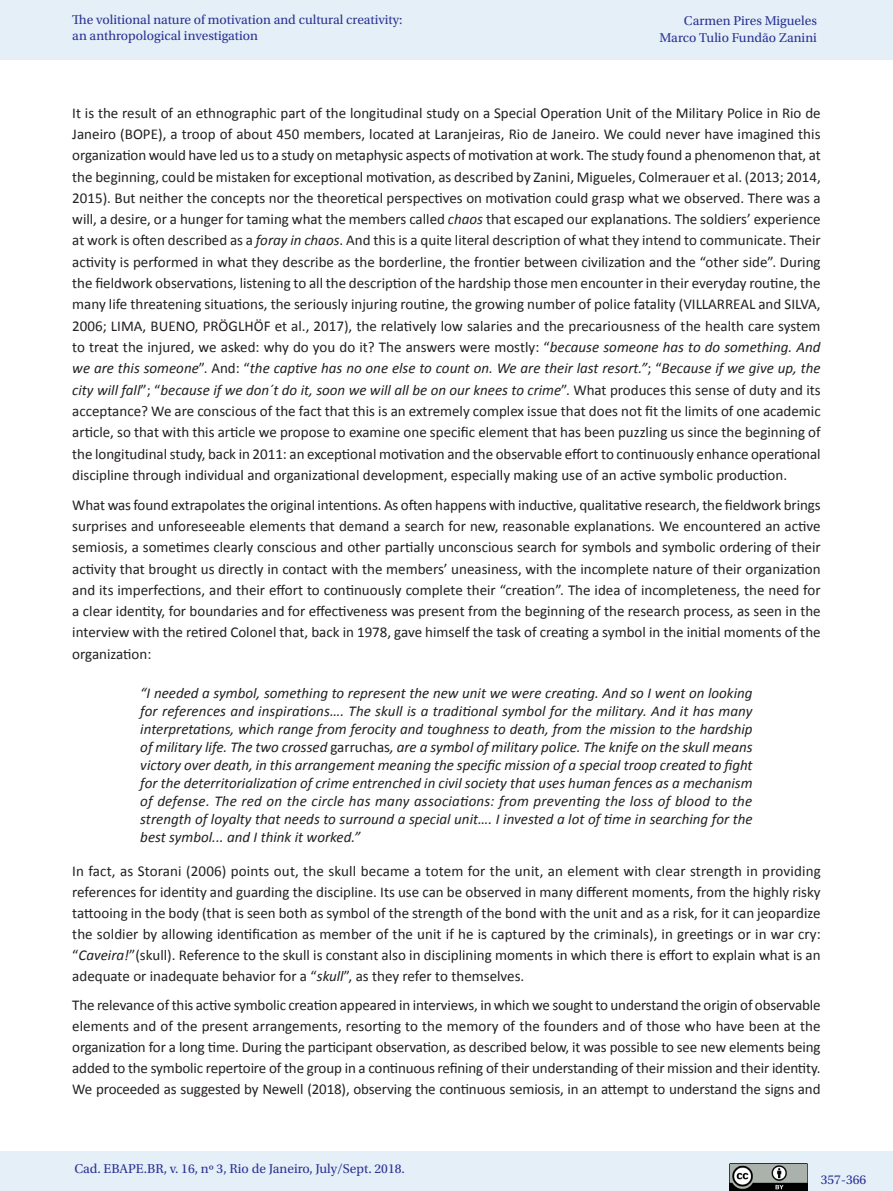
<style>
.page{position:relative;width:893px;height:1191px;background:#fff}
.page>*{position:absolute;margin:0;border:0;box-sizing:border-box;transform-origin:0 0}
._06_0_texto{font:15px/21.3px "Calibri";color:#231f20;text-align:justify}
._06_2_citação{font:italic 15px/18px "Calibri";color:#231f20;text-align:justify}
.t1{font:13.5px/16.5px "Utopia Std";color:#2b3393}
.s1{font-style:italic}
.s2{font-style:normal}
</style>
<div class="page">
<div style="left:0;top:1151px;width:893px;height:40px;background:#e4eff8"></div>
<img style="left:730px;top:1163px;width:77px;height:27px">
<div style="left:0;top:0;width:893px;height:60px;background:#e4eff8"></div>
<p class="t1" style="left:72px;top:11px;width:332px">The volitional nature of motivation and cultural creativity: an anthropological investigation</p>
<p class="t1" style="left:659px;top:13px;width:159px;text-align:right">Carmen Pires Migueles<br>Marco Tulio Fundão Zanini</p>
<p class="_06_0_texto" style="left:72px;top:102px;width:750px">It is the result of an ethnographic part of the longitudinal study on a Special Operation Unit of the Military Police in Rio de Janeiro (BOPE), a troop of about 450 members, located at Laranjeiras, Rio de Janeiro. We could never have imagined this organization would have led us to a study on metaphysic aspects of motivation at work. The study found a phenomenon that, at the beginning, could be mistaken for exceptional motivation, as described by Zanini, Migueles, Colmerauer et al. (2013; 2014, 2015). But neither the concepts nor the theoretical perspectives on motivation could grasp what we observed. There was a will, a desire, or a hunger for taming what the members called <span class="s1">chaos</span> that escaped our explanations. The soldiers’ experience at work is often described as a <span class="s1">foray in chaos</span>. And this is a quite literal description of what they intend to communicate. Their activity is performed in what they describe as the borderline, the frontier between civilization and the “other side”. During the fieldwork observations, listening to all the description of the hardship those men encounter in their everyday routine, the many life threatening situations, the seriously injuring routine, the growing number of police fatality (VILLARREAL and SILVA, 2006; LIMA, BUENO, PRÖGLHÖF et al., 2017), the relatively low salaries and the precariousness of the health care system to treat the injured, we asked: why do you do it? The answers were mostly: “<span class="s1">because someone has to do something. And we are this someone</span>”. And: “<span class="s1">the captive has no one else to count on. We are their last resort.”</span>; “<span class="s1">Because if we give up, the city will fall</span>”; “<span class="s1">because if we don´t do it, soon we will all be on our knees to crime</span>”. What produces this sense of duty and its acceptance? We are conscious of the fact that this is an extremely complex issue that does not fit the limits of one academic article, so that with this article we propose to examine one specific element that has been puzzling us since the beginning of the longitudinal study, back in 2011: an exceptional motivation and the observable effort to continuously enhance operational discipline through individual and organizational development, especially making use of an active symbolic production.</p>
<p class="_06_0_texto" style="left:72px;top:494px;width:750px">What was found extrapolates the original intentions. As often happens with inductive, qualitative research, the fieldwork brings surprises and unforeseeable elements that demand a search for new, reasonable explanations. We encountered an active semiosis, a sometimes clearly conscious and other partially unconscious search for symbols and symbolic ordering of their activity that brought us directly in contact with the members’ uneasiness, with the incomplete nature of their organization and its imperfections, and their effort to continuously complete their “creation”. The idea of incompleteness, the need for a clear identity, for boundaries and for effectiveness was present from the beginning of the research process, as seen in the interview with the retired Colonel that, back in 1978, gave himself the task of creating a symbol in the initial moments of the organization:</p>
<p class="_06_2_citação" style="left:140px;top:683px;width:614px">“I needed a symbol, something to represent the new unit we were creating. And so I went on looking for references and inspirations…. The skull is a traditional symbol for the military. And it has many interpretations, which range from ferocity and toughness to death, from the mission to the hardship of military life. The two crossed <span class="s2">garruchas</span>, are a symbol of military police. The knife on the skull means victory over death, in this arrangement meaning the specific mission of a special troop created to fight for the deterritorialization of crime entrenched in civil society that uses human fences as a mechanism of defense. The red on the circle has many associations: from preventing the loss of blood to the strength of loyalty that needs to surround a special unit…. I invested a lot of time in searching for the best symbol... and I think it worked.”</p>
<p class="_06_0_texto" style="left:72px;top:860px;width:750px">In fact, as Storani (2006) points out, the skull became a totem for the unit, an element with clear strength in providing references for identity and guarding the discipline. Its use can be observed in many different moments, from the highly risky tattooing in the body (that is seen both as symbol of the strength of the bond with the unit and as a risk, for it can jeopardize the soldier by allowing identification as member of the unit if he is captured by the criminals), in greetings or in war cry: “<span class="s1">Caveira!</span>”(skull). Reference to the skull is constant also in disciplining moments in which there is effort to explain what is an adequate or inadequate behavior for a “<span class="s1">skull</span>”, as they refer to themselves.</p>
<p class="_06_0_texto" style="left:72px;top:995px;width:750px">The relevance of this active symbolic creation appeared in interviews, in which we sought to understand the origin of observable elements and of the present arrangements, resorting to the memory of the founders and of those who have been at the organization for a long time. During the participant observation, as described below, it was possible to see new elements being added to the symbolic repertoire of the group in a continuous refining of their understanding of their mission and their identity.<br>We proceeded as suggested by Newell (2018), observing the continuous semiosis, in an attempt to understand the signs and</p>
<p class="t1" style="left:74px;top:1160px;width:332px">Cad. EBAPE.BR, v. 16, nº 3, Rio de Janeiro, July/Sept. 2018.</p>
<p class="t1" style="left:821px;top:1171px;width:47px">357-366</p>
</div>
